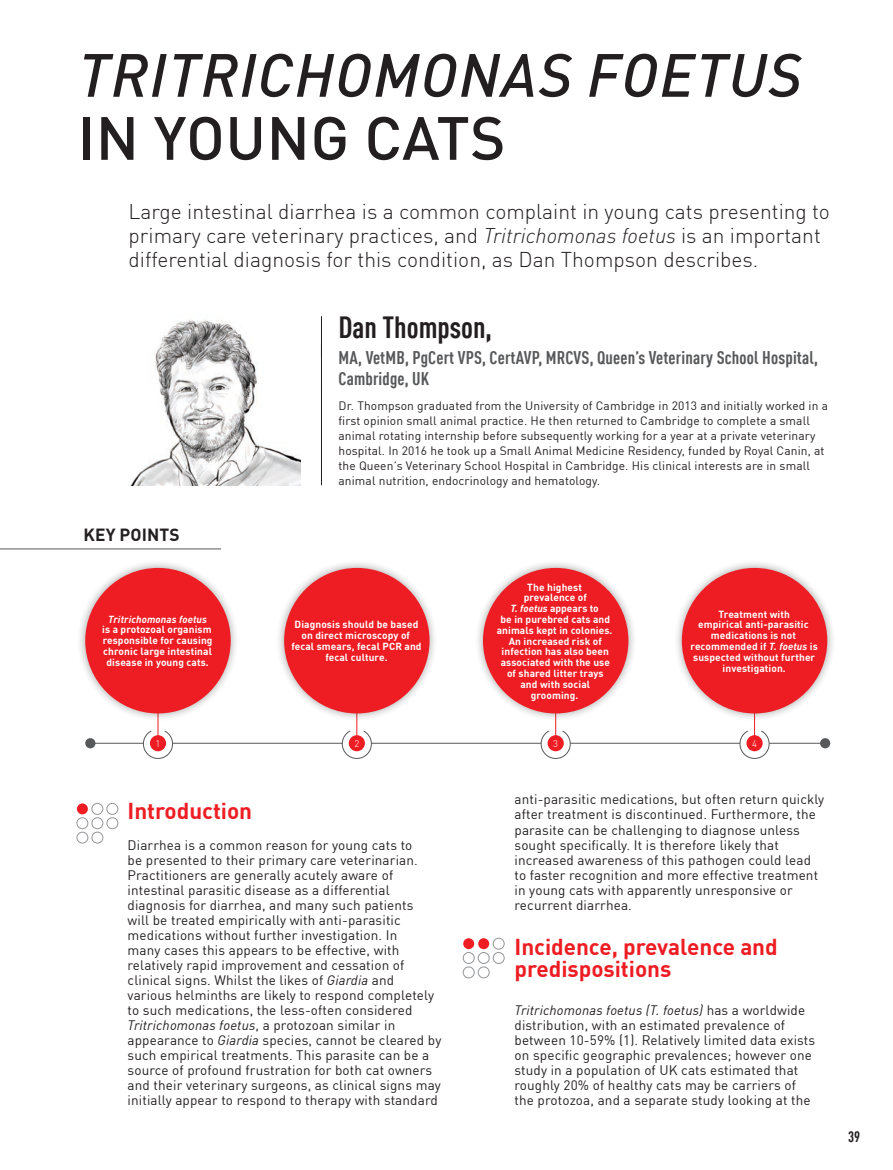
<style>
.page{position:relative;width:893px;height:1170px;background:#fff}
.page>*{position:absolute;margin:0;border:0;box-sizing:border-box;transform-origin:0 0}
.titre_chapitre{font:italic 500 60px/63px "DIN Pro";letter-spacing:.02em;color:#231f20}
.nom_auteur{font:700 condensed 30px "DIN Pro";color:#231f20}
.inter_niveau_1{font:700 22.5px/22.5px "DIN Pro";color:#ee1d23}
.chapeau{font:300 21px/24px "DIN Pro";color:#231f20}
.fonction_auteur{font:700 condensed 18px/20.2px "DIN Pro";letter-spacing:.01em;color:#57585a}
.titre_encadré_NOIR{font:700 17.25px "DIN Pro";letter-spacing:.01em;color:#231f20}
.t1{font:700 condensed 15px "DIN Pro";color:#231f20}
.GB_texte_courant{font:13.5px/15px "DIN Pro";letter-spacing:.01em;color:#231f20}
.texte_auteur{font:12px/15px "DIN Pro";letter-spacing:.01em;color:#231f20}
.KEY_POINTS_-_texte{font:700 10.2px/10.8px "DIN Pro";letter-spacing:.01em;color:#fff;text-align:center}
.t2{font:300 9.6px "DIN Pro";color:#fff}
.s1{font-style:normal}
.s2{font-style:italic}
</style>
<div class="page">
<div style="left:463px;top:938px;width:11px;height:11px;background:#ee1d23;border-radius:50%"></div>
<div style="left:478px;top:938px;width:11px;height:11px;background:#ee1d23;border-radius:50%"></div>
<div style="left:493px;top:937px;width:12px;height:12px;border:1px solid #939598;border-radius:50%"></div>
<div style="left:463px;top:952px;width:12px;height:11px;border:1px solid #939598;border-radius:50%"></div>
<div style="left:478px;top:952px;width:12px;height:11px;border:1px solid #939598;border-radius:50%"></div>
<div style="left:493px;top:952px;width:12px;height:11px;border:1px solid #939598;border-radius:50%"></div>
<div style="left:463px;top:966px;width:12px;height:12px;border:1px solid #939598;border-radius:50%"></div>
<div style="left:478px;top:966px;width:12px;height:12px;border:1px solid #939598;border-radius:50%"></div>
<div style="left:77px;top:803px;width:11px;height:11px;background:#ee1d23;border-radius:50%"></div>
<div style="left:92px;top:803px;width:11px;height:11px;border:1px solid #939598;border-radius:50%"></div>
<div style="left:107px;top:803px;width:11px;height:11px;border:1px solid #939598;border-radius:50%"></div>
<div style="left:77px;top:817px;width:11px;height:12px;border:1px solid #939598;border-radius:50%"></div>
<div style="left:92px;top:817px;width:11px;height:12px;border:1px solid #939598;border-radius:50%"></div>
<div style="left:107px;top:817px;width:11px;height:12px;border:1px solid #939598;border-radius:50%"></div>
<div style="left:77px;top:831px;width:11px;height:12px;border:1px solid #939598;border-radius:50%"></div>
<div style="left:92px;top:831px;width:11px;height:12px;border:1px solid #939598;border-radius:50%"></div>
<hr style="left:0;top:548px;width:221px;height:1px;background:#57585a">
<div style="left:85px;top:738px;width:10px;height:10px;background:#57585a;border-radius:50%"></div>
<hr style="left:87px;top:742px;width:738px;height:1px;background:#57585a">
<div style="left:820px;top:738px;width:10px;height:10px;background:#57585a;border-radius:50%"></div>
<svg style="left:143px;top:729px;width:30px;height:29px"></svg>
<div style="left:143px;top:729px;width:30px;height:29px;border:1px solid #57585a;border-radius:50%"></div>
<div style="left:150px;top:735px;width:16px;height:16px;background:#ee1d23;border-radius:50%"></div>
<div style="left:149px;top:717px;width:17px;height:17px;background:#fff;border-radius:50%"></div>
<hr style="left:158px;top:701px;width:1px;height:35px;background:#ee1d23">
<div style="left:77px;top:559px;width:162px;height:162px;background:#231f20;opacity:.4"></div>
<div style="left:85px;top:568px;width:146px;height:145px;background:#ee1d23;border-radius:50%"></div>
<svg style="left:342px;top:729px;width:29px;height:29px"></svg>
<div style="left:342px;top:729px;width:30px;height:29px;border:1px solid #57585a;border-radius:50%"></div>
<div style="left:349px;top:735px;width:16px;height:16px;background:#ee1d23;border-radius:50%"></div>
<div style="left:348px;top:717px;width:17px;height:17px;background:#fff;border-radius:50%"></div>
<hr style="left:356px;top:701px;width:1px;height:35px;background:#ee1d23">
<div style="left:276px;top:559px;width:162px;height:162px;background:#231f20;opacity:.4"></div>
<div style="left:284px;top:568px;width:146px;height:145px;background:#ee1d23;border-radius:50%"></div>
<svg style="left:541px;top:729px;width:29px;height:29px"></svg>
<div style="left:541px;top:729px;width:30px;height:29px;border:1px solid #57585a;border-radius:50%"></div>
<div style="left:548px;top:735px;width:16px;height:16px;background:#ee1d23;border-radius:50%"></div>
<div style="left:547px;top:717px;width:17px;height:17px;background:#fff;border-radius:50%"></div>
<hr style="left:555px;top:701px;width:1px;height:35px;background:#ee1d23">
<div style="left:474px;top:559px;width:163px;height:162px;background:#231f20;opacity:.4"></div>
<div style="left:483px;top:568px;width:145px;height:145px;background:#ee1d23;border-radius:50%"></div>
<div style="left:740px;top:729px;width:29px;height:29px;background:#fff;border-radius:50%"></div>
<div style="left:740px;top:729px;width:29px;height:29px;border:1px solid #57585a;border-radius:50%"></div>
<div style="left:746px;top:735px;width:17px;height:16px;background:#ee1d23;border-radius:50%"></div>
<div style="left:746px;top:717px;width:17px;height:17px;background:#fff;border-radius:50%"></div>
<hr style="left:754px;top:701px;width:1px;height:35px;background:#ee1d23">
<div style="left:673px;top:559px;width:163px;height:162px;background:#231f20;opacity:.4"></div>
<div style="left:682px;top:568px;width:145px;height:145px;background:#ee1d23;border-radius:50%"></div>
<img style="left:131px;top:320px;width:169px;height:165px">
<hr style="left:321px;top:316px;width:1px;height:41px;background:#231f20">
<hr style="left:321px;top:344px;width:1px;height:40px;background:#231f20">
<hr style="left:321px;top:384px;width:1px;height:101px;background:#231f20">
<p class="titre_chapitre" style="left:77px;top:37px;width:726px">TRITRICHOMONAS FOETUS<br><span class="s1">IN YOUNG CATS</span></p>
<p class="chapeau" style="left:129px;top:198px;width:703px">Large intestinal diarrhea is a common complaint in young cats presenting to primary care veterinary practices, and <span class="s2">Tritrichomonas foetus</span> is an important differential diagnosis for this condition, as Dan Thompson describes.</p>
<p class="titre_encadré_NOIR" style="left:84px;top:521px;width:98px">KEY POINTS</p>
<p class="KEY_POINTS_-_texte" style="left:102px;top:613px;width:112px"><span class="s2">Tritrichomonas foetus<br></span>is a protozoal organism responsible for causing chronic large intestinal disease in young cats.</p>
<p class="t2" style="left:156px;top:736px;width:6px">1</p>
<p class="nom_auteur" style="left:338px;top:305px;width:155px">Dan Thompson,</p>
<p class="fonction_auteur" style="left:338px;top:346px;width:481px">MA, VetMB, PgCert VPS, CertAVP, MRCVS, Queen’s Veterinary School Hospital,<br>Cambridge, UK</p>
<p class="texte_auteur" style="left:338px;top:397px;width:491px">Dr. Thompson graduated from the University of Cambridge in 2013 and initially worked in a first opinion small animal practice. He then returned to Cambridge to complete a small animal rotating internship before subsequently working for a year at a private veterinary hospital. In 2016 he took up a Small Animal Medicine Residency, funded by Royal Canin, at the Queen’s Veterinary School Hospital in Cambridge. His clinical interests are in small animal nutrition, endocrinology and hematology.</p>
<p class="KEY_POINTS_-_texte" style="left:291px;top:618px;width:132px">Diagnosis should be based on direct microscopy of fecal smears, fecal PCR and fecal culture.</p>
<p class="t2" style="left:354px;top:736px;width:6px">2</p>
<p class="KEY_POINTS_-_texte" style="left:497px;top:580px;width:117px">The highest<br>prevalence of<br><span class="s2">T. foetus</span> appears to<br>be in purebred cats and animals kept in colonies.<br>An increased risk of infection has also been associated with the use of shared litter trays and with social grooming.</p>
<p class="t2" style="left:553px;top:736px;width:6px">3</p>
<p class="KEY_POINTS_-_texte" style="left:691px;top:607px;width:129px">Treatment with<br>empirical anti-parasitic medications is not recommended if <span class="s2">T. foetus</span> is suspected without further investigation.</p>
<p class="t2" style="left:752px;top:736px;width:6px">4</p>
<p class="inter_niveau_1" style="left:128px;top:798px;width:126px">Introduction</p>
<p class="GB_texte_courant" style="left:128px;top:836px;width:315px">Diarrhea is a common reason for young cats to<br>be presented to their primary care veterinarian.<br>Practitioners are generally acutely aware of intestinal parasitic disease as a differential diagnosis for diarrhea, and many such patients<br>will be treated empirically with anti-parasitic medications without further investigation. In<br>many cases this appears to be effective, with relatively rapid improvement and cessation of clinical signs. Whilst the likes of <span class="s2">Giardia</span> and various helminths are likely to respond completely to such medications, the less-often considered <span class="s2">Tritrichomonas foetus</span>, a protozoan similar in appearance to <span class="s2">Giardia</span> species, cannot be cleared by such empirical treatments. This parasite can be a source of profound frustration for both cat owners and their veterinary surgeons, as clinical signs may initially appear to respond to therapy with standard</p>
<p class="GB_texte_courant" style="left:514px;top:791px;width:311px">anti-parasitic medications, but often return quickly after treatment is discontinued. Furthermore, the parasite can be challenging to diagnose unless sought specifically. It is therefore likely that increased awareness of this pathogen could lead to faster recognition and more effective treatment in young cats with apparently unresponsive or recurrent diarrhea.</p>
<p class="inter_niveau_1" style="left:514px;top:933px;width:265px">Incidence, prevalence and predispositions</p>
<p class="GB_texte_courant" style="left:514px;top:1001px;width:302px"><span class="s2">Tritrichomonas foetus (T. foetus)</span> has a worldwide distribution, with an estimated prevalence of between 10-59% (1). Relatively limited data exists on specific geographic prevalences; however one study in a population of UK cats estimated that roughly 20% of healthy cats may be carriers of the protozoa, and a separate study looking at the</p>
<p class="t1" style="left:848px;top:1125px;width:14px">39</p>
</div>
